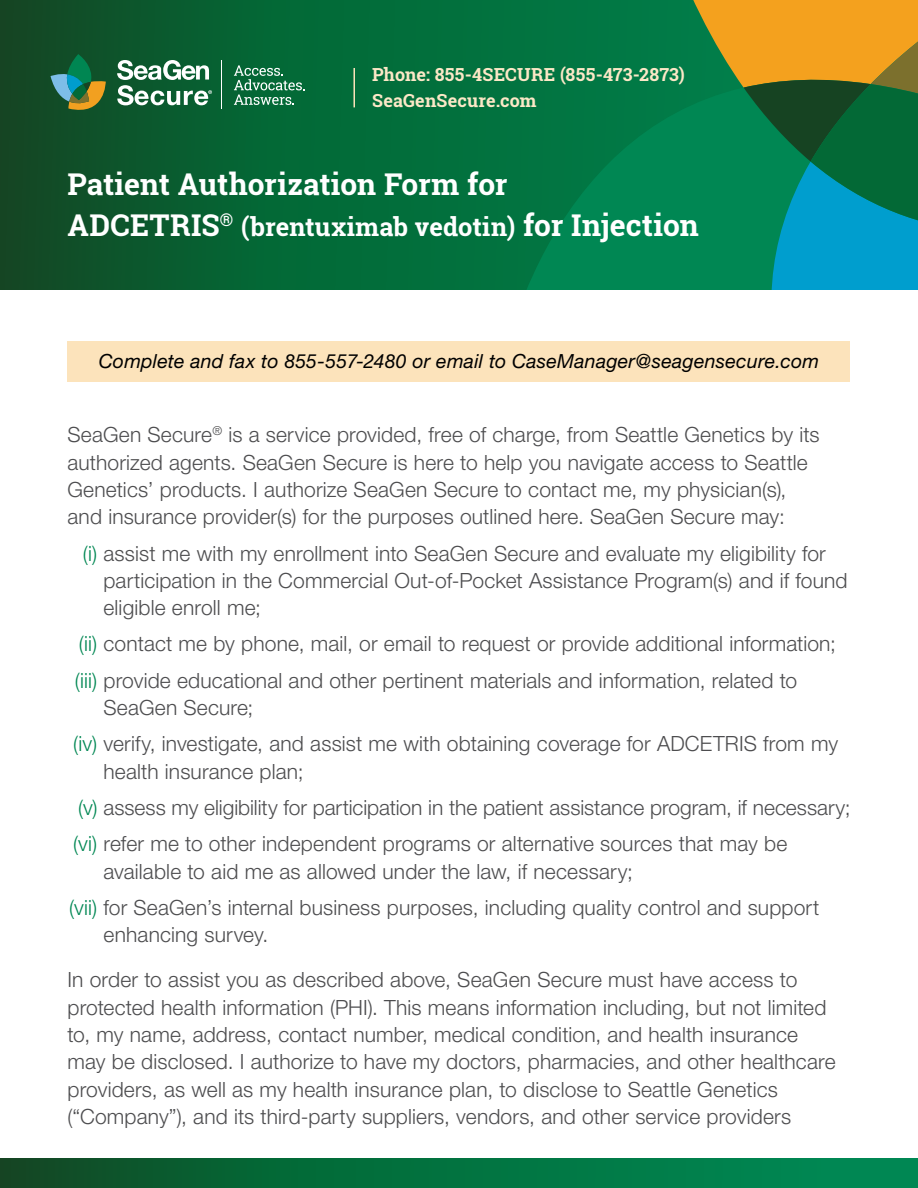
<style>
.page{position:relative;width:918px;height:1188px;background:#fff}
.page>*{position:absolute;margin:0;border:0;box-sizing:border-box;transform-origin:0 0}
.t1{font:700 30px/40.5px "Roboto Slab";color:#fff}
.Body_copy{font:300 21px/27.3px "Helvetica Neue LT Pro";letter-spacing:.005em;color:#4d4d4f}
.Instructional_copy{font:italic 19.5px "Helvetica Neue LT Pro";letter-spacing:.01em;color:#000}
.Contact_eyebrow{font:700 18px "Roboto Slab";letter-spacing:.01em;color:#fce8c7}
.s1{font-size:25.5px}
.s2{color:#008753}
</style>
<div class="page">
<div style="left:0;top:1159px;width:918px;height:29px;background:linear-gradient(to right,#0d5026,#009058)"></div>
<svg style="left:0;top:0;width:662px;height:290px;background:#066334"></svg>
<svg style="left:500px;top:88px;width:244px;height:202px;background:#007d4a"></svg>
<svg style="left:662px;top:0;width:256px;height:225px;background:#288746"></svg>
<svg style="left:744px;top:5px;width:174px;height:285px;background:#43865a"></svg>
<svg style="left:51px;top:54px;width:55px;height:63px;background:#397047"></svg>
<svg style="left:117px;top:60px;width:95px;height:45px"></svg>
<hr style="left:221px;top:60px;width:1px;height:48px;background:#fff">
<svg style="left:234px;top:65px;width:71px;height:40px;background:#37875f"></svg>
<hr style="left:353px;top:68px;width:2px;height:39px;background:#fce3bb">
<div style="left:68px;top:341px;width:782px;height:41px;background:#fce3bb"></div>
<p class="Contact_eyebrow" style="left:372px;top:62px;width:314px">Phone: 855-4SECURE (855-473-2873)</p>
<p class="Contact_eyebrow" style="left:372px;top:89px;width:166px">SeaGenSecure.com</p>
<p class="t1" style="left:68px;top:164px;width:633px">Patient Authorization Form for<br>ADCETRIS<sup>®</sup> <span class="s1">(brentuximab vedotin)</span> for Injection</p>
<p class="Instructional_copy" style="left:99px;top:349px;width:722px">Complete and fax to 855-557-2480 or email to CaseManager@seagensecure.com</p>
<p class="Body_copy" style="left:68px;top:421px;width:754px">SeaGen Secure<sup>®</sup> is a service provided, free of charge, from Seattle Genetics by its authorized agents. SeaGen Secure is here to help you navigate access to Seattle Genetics’ products. I authorize SeaGen Secure to contact me, my physician(s), and insurance provider(s) for the purposes outlined here. SeaGen Secure may:</p>
<p class="Body_copy" style="left:104px;top:539px;width:746px;text-indent:-21px"><span class="s2">(i)</span> assist me with my enrollment into SeaGen Secure and evaluate my eligibility for participation in the Commercial Out-of-Pocket Assistance Program(s) and if found eligible enroll me;</p>
<p class="Body_copy" style="left:79px;top:630px;width:758px"><span class="s2">(ii)</span> contact me by phone, mail, or email to request or provide additional information;</p>
<p class="Body_copy" style="left:104px;top:666px;width:695px;text-indent:-29px"><span class="s2">(iii)</span> provide educational and other pertinent materials and information, related to<br>SeaGen Secure;</p>
<p class="Body_copy" style="left:104px;top:730px;width:736px;text-indent:-30px"><span class="s2">(iv)</span> verify, investigate, and assist me with obtaining coverage for ADCETRIS from my health insurance plan;</p>
<p class="Body_copy" style="left:78px;top:793px;width:774px"><span class="s2">(v)</span> assess my eligibility for participation in the patient assistance program, if necessary;</p>
<p class="Body_copy" style="left:104px;top:830px;width:685px;text-indent:-30px"><span class="s2">(vi)</span> refer me to other independent programs or alternative sources that may be available to aid me as allowed under the law, if necessary;</p>
<p class="Body_copy" style="left:104px;top:893px;width:717px;text-indent:-34px"><span class="s2">(vii)</span> for SeaGen’s internal business purposes, including quality control and support enhancing survey.</p>
<p class="Body_copy" style="left:68px;top:966px;width:770px">In order to assist you as described above, SeaGen Secure must have access to protected health information (PHI). This means information including, but not limited to, my name, address, contact number, medical condition, and health insurance may be disclosed. I authorize to have my doctors, pharmacies, and other healthcare providers, as well as my health insurance plan, to disclose to Seattle Genetics (“Company”), and its third-party suppliers, vendors, and other service providers</p>
</div>
